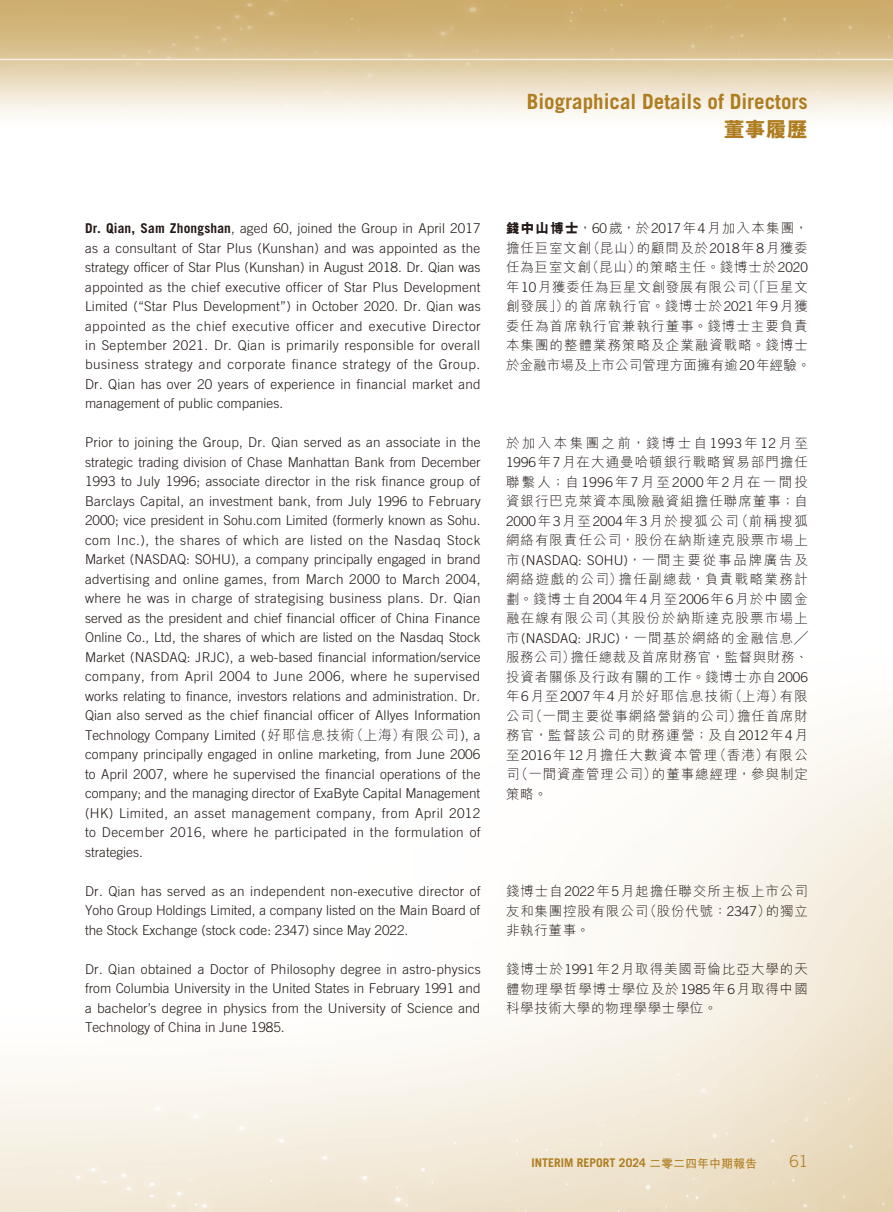
<style>
.page{position:relative;width:893px;height:1212px;background:#fff}
.page>*{position:absolute;margin:0;border:0;box-sizing:border-box;transform-origin:0 0}
.t1{font:700 21px "Trade Gothic LT Std";color:#af7d20}
.t2{font:800 21px "M Hei HK";color:#af7d20}
.t3{font:300 16.5px "Trade Gothic LT Std";color:#af7d20}
.t4{font:300 13.5px/19.5px "Trade Gothic LT Std";color:#231916;text-align:justify}
.t5{font:300 13.5px/19.5px "M Hei HK";letter-spacing:.07em;color:#231916;text-align:justify}
.t6{font:700 12px "Trade Gothic LT Std";color:#af7d20}
.s1{font-weight:700}
.s2{font-family:"M Hei HK"}
.s3{font-weight:800}
.s4{font-family:"Trade Gothic LT Std"}
</style>
<div class="page">
<img style="left:0;top:0;width:893px;height:1212px">
<h1 class="t1" style="left:527px;top:88px;width:283px">Biographical Details of Directors</h1>
<h1 class="t2" style="left:724px;top:119px;width:85px">董事履歷</h1>
<p class="t4" style="left:85px;top:218px;width:397px"><span class="s1">Dr. Qian, Sam Zhongshan</span>, aged 60, joined the Group in April 2017 as a consultant of Star Plus (Kunshan) and was appointed as the strategy officer of Star Plus (Kunshan) in August 2018. Dr. Qian was appointed as the chief executive officer of Star Plus Development Limited (“Star Plus Development”) in October 2020. Dr. Qian was appointed as the chief executive officer and executive Director in September 2021. Dr. Qian is primarily responsible for overall business strategy and corporate finance strategy of the Group.<br>Dr. Qian has over 20 years of experience in financial market and management of public companies.</p>
<p class="t4" style="left:85px;top:433px;width:397px">Prior to joining the Group, Dr. Qian served as an associate in the strategic trading division of Chase Manhattan Bank from December 1993 to July 1996; associate director in the risk finance group of Barclays Capital, an investment bank, from July 1996 to February 2000; vice president in Sohu.com Limited (formerly known as Sohu. com Inc.), the shares of which are listed on the Nasdaq Stock Market (NASDAQ: SOHU), a company principally engaged in brand advertising and online games, from March 2000 to March 2004, where he was in charge of strategising business plans. Dr. Qian served as the president and chief financial officer of China Finance Online Co., Ltd, the shares of which are listed on the Nasdaq Stock Market (NASDAQ: JRJC), a web-based financial information/service company, from April 2004 to June 2006, where he supervised works relating to finance, investors relations and administration. Dr.<br>Qian also served as the chief financial officer of Allyes Information Technology Company Limited (<span class="s2">好耶信息技術（上海）有限公司</span>), a company principally engaged in online marketing, from June 2006 to April 2007, where he supervised the financial operations of the company; and the managing director of ExaByte Capital Management (HK) Limited, an asset management company, from April 2012 to December 2016, where he participated in the formulation of strategies.</p>
<p class="t4" style="left:85px;top:881px;width:397px">Dr. Qian has served as an independent non-executive director of Yoho Group Holdings Limited, a company listed on the Main Board of the Stock Exchange (stock code: 2347) since May 2022.</p>
<p class="t4" style="left:85px;top:959px;width:397px">Dr. Qian obtained a Doctor of Philosophy degree in astro-physics from Columbia University in the United States in February 1991 and a bachelor’s degree in physics from the University of Science and Technology of China in June 1985.</p>
<p class="t5" style="left:506px;top:218px;width:306px;text-align:left"><span class="s3">錢中山博士</span>，<span class="s4">60</span>歲，於<span class="s4">2017</span>年<span class="s4">4</span>月加入本集團，擔任巨室文創（昆山）的顧問及於<span class="s4">2018</span>年<span class="s4">8</span>月獲委任為巨室文創（昆山）的策略主任。錢博士於<span class="s4">2020</span>年<span class="s4">10</span>月獲委任為巨星文創發展有限公司（「巨星文創發展」）的首席執行官。錢博士於<span class="s4">2021</span>年<span class="s4">9</span>月獲委任為首席執行官兼執行董事。錢博士主要負責本集團的整體業務策略及企業融資戰略。錢博士於金融市場及上市公司管理方面擁有逾<span class="s4">20</span>年經驗。</p>
<p class="t5" style="left:506px;top:433px;width:304px">於加入本集團之前，錢博士自<span class="s4">1993</span>年<span class="s4">12</span>月至<span class="s4">1996</span>年<span class="s4">7</span>月在大通曼哈頓銀行戰略貿易部門擔任聯繫人；自<span class="s4">1996</span>年<span class="s4">7</span>月至<span class="s4">2000</span>年<span class="s4">2</span>月在一間投資銀行巴克萊資本風險融資組擔任聯席董事；自<span class="s4">2000</span>年<span class="s4">3</span>月至<span class="s4">2004</span>年<span class="s4">3</span>月於搜狐公司（前稱搜狐網絡有限責任公司，股份在納斯達克股票市場上市<span class="s4">(NASDAQ: SOHU)</span>，一間主要從事品牌廣告及網絡遊戲的公司）擔任副總裁，負責戰略業務計劃。錢博士自<span class="s4">2004</span>年<span class="s4">4</span>月至<span class="s4">2006</span>年<span class="s4">6</span>月於中國金融在線有限公司（其股份於納斯達克股票市場上市<span class="s4">(NASDAQ: JRJC)</span>，一間基於網絡的金融信息╱服務公司）擔任總裁及首席財務官，監督與財務、投資者關係及行政有關的工作。錢博士亦自<span class="s4">2006</span>年<span class="s4">6</span>月至<span class="s4">2007</span>年<span class="s4">4</span>月於好耶信息技術（上海）有限公司（一間主要從事網絡營銷的公司）擔任首席財務官，監督該公司的財務運營；及自<span class="s4">2012</span>年<span class="s4">4</span>月至<span class="s4">2016</span>年<span class="s4">12</span>月擔任大數資本管理（香港）有限公司（一間資產管理公司）的董事總經理，參與制定策略。</p>
<p class="t5" style="left:506px;top:881px;width:303px">錢博士自<span class="s4">2022</span>年<span class="s4">5</span>月起擔任聯交所主板上市公司友和集團控股有限公司（股份代號：<span class="s4">2347</span>）的獨立非執行董事。</p>
<p class="t5" style="left:506px;top:959px;width:303px">錢博士於<span class="s4">1991</span>年<span class="s4">2</span>月取得美國哥倫比亞大學的天體物理學哲學博士學位及於<span class="s4">1985</span>年<span class="s4">6</span>月取得中國科學技術大學的物理學學士學位。</p>
<p class="t6" style="left:532px;top:1155px;width:227px">INTERIM REPORT 2024 <span class="s2">二零二四年中期報告</span></p>
<p class="t3" style="left:790px;top:1152px;width:20px">61</p>
</div>
